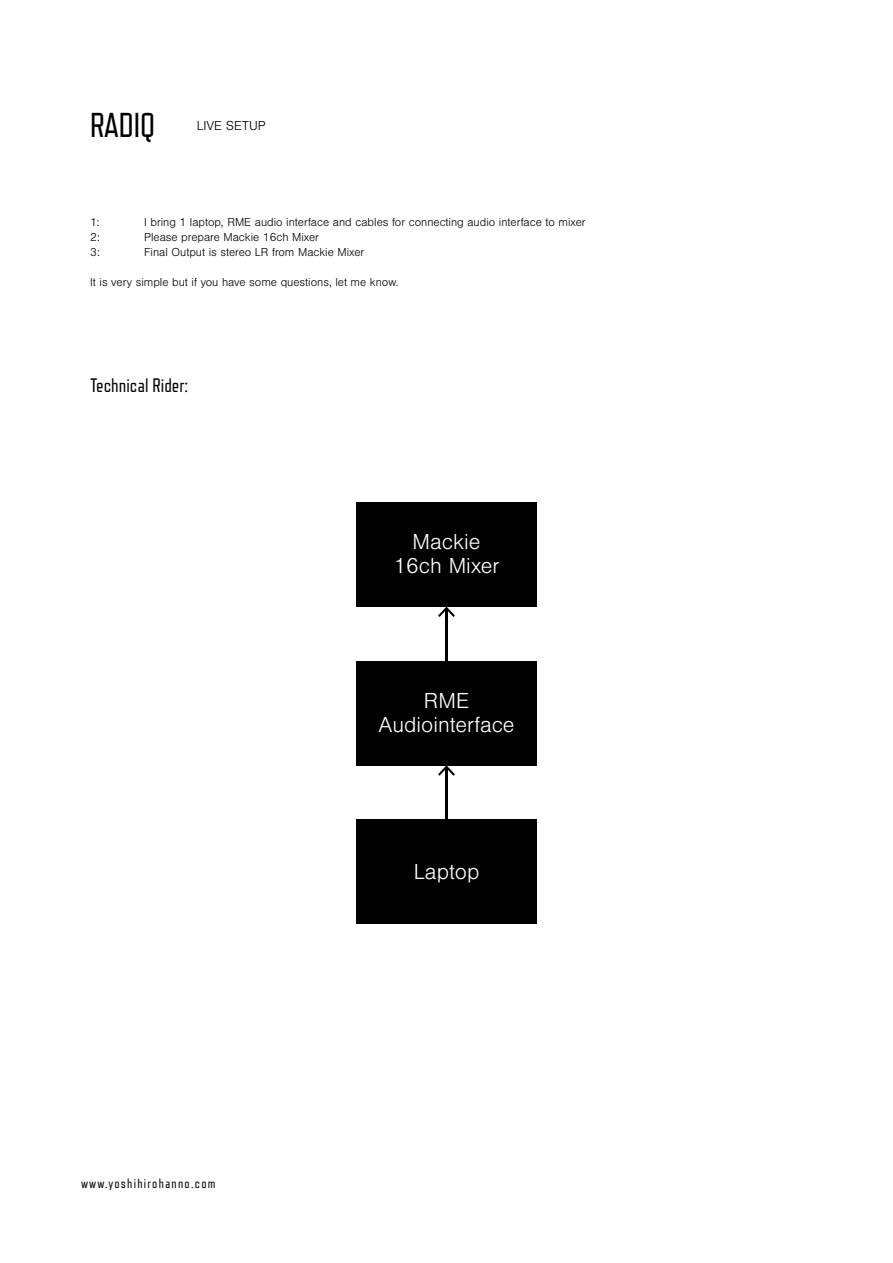
<style>
.page{position:relative;width:893px;height:1263px;background:#fff}
.page>*{position:absolute;margin:0;border:0;box-sizing:border-box;transform-origin:0 0}
.t1{font:34.5px "Refrigerator Deluxe";color:#000}
.t2{font:300 22.5px/24.6px "Nimbus San";color:#fff;text-align:center}
.t3{font:19.5px "Refrigerator Deluxe";color:#000}
.t4{font:13.5px "Refrigerator Deluxe";letter-spacing:.09em;color:#000}
.t5{font:300 13.5px "Nimbus San";letter-spacing:.005em;color:#000}
.t6{font:300 12px "Nimbus San";color:#000}
</style>
<div class="page">
<hr style="left:445px;top:767px;width:3px;height:53px;background:#000">
<svg style="left:438px;top:765px;width:17px;height:11px"></svg>
<hr style="left:445px;top:609px;width:3px;height:52px;background:#000">
<svg style="left:438px;top:607px;width:17px;height:10px"></svg>
<div style="left:356px;top:502px;width:181px;height:105px;background:#000"></div>
<div style="left:356px;top:661px;width:181px;height:104px;background:#000"></div>
<div style="left:356px;top:820px;width:181px;height:104px;background:#000"></div>
<p class="t1" style="left:90px;top:105px;width:67px">RADIQ</p>
<p class="t5" style="left:197px;top:118px;width:70px">LIVE SETUP</p>
<p class="t6" style="left:90px;top:216px;width:11px">1:</p>
<p class="t6" style="left:144px;top:216px;width:443px">I bring 1 laptop, RME audio interface and cables for connecting audio interface to mixer</p>
<p class="t6" style="left:90px;top:231px;width:11px">2:</p>
<p class="t6" style="left:144px;top:231px;width:176px">Please prepare Mackie 16ch Mixer</p>
<p class="t6" style="left:90px;top:246px;width:11px">3:</p>
<p class="t6" style="left:144px;top:246px;width:222px">Final Output is stereo LR from Mackie Mixer</p>
<p class="t6" style="left:90px;top:276px;width:310px">It is very simple but if you have some questions, let me know.</p>
<p class="t3" style="left:90px;top:373px;width:99px">Technical Rider:</p>
<p class="t4" style="left:81px;top:1175px;width:136px">www.yoshihirohanno.com</p>
<h2 class="t2" style="left:393px;top:530px;width:108px">Mackie<br>16ch Mixer</h2>
<h2 class="t2" style="left:378px;top:688px;width:138px">RME<br>Audiointerface</h2>
<h2 class="t2" style="left:414px;top:859px;width:67px">Laptop</h2>
</div>
